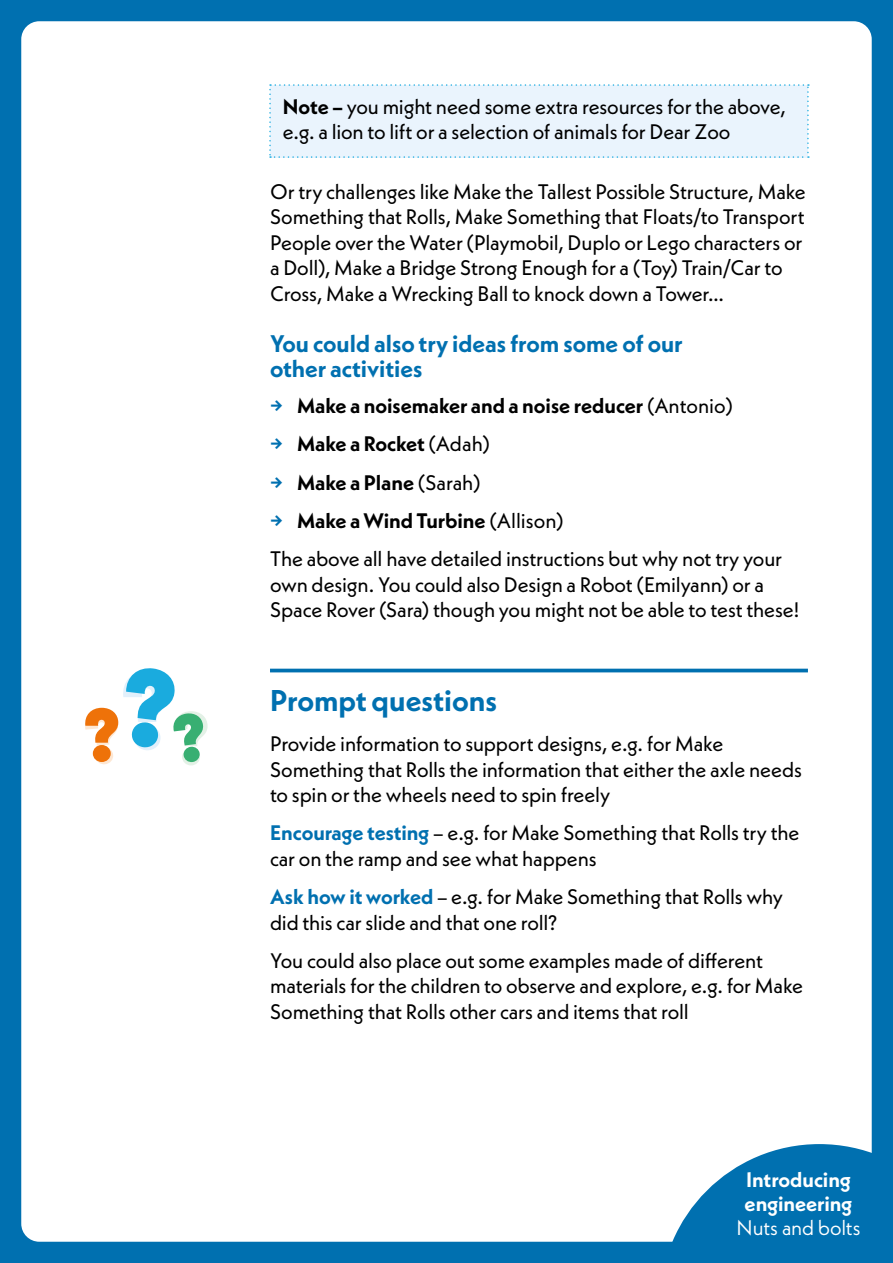
<style>
.page{position:relative;width:893px;height:1263px;background:#0070b0}
.page>*{position:absolute;margin:0;border:0;box-sizing:border-box;transform-origin:0 0}
.t1{font:700 30px "Neue Kabel";color:#0070b0}
.t2{font:700 24px/25.5px "Neue Kabel";color:#0070b0}
.t3{font:21px/25.5px "Neue Kabel";letter-spacing:-.01em;color:#000}
.t4{font:700 21px "Neue Kabel";color:#000}
.t5{font:700 21px/24px "Neue Kabel";letter-spacing:-.005em;color:#fff}
.t6{font:21px "Neue Kabel";letter-spacing:-.005em;color:#fff}
.s1{font-weight:700}
.s2{color:#0070b0}
.s3{font-weight:400}
.s4{font-weight:700;color:#0070b0}
</style>
<div class="page">
<div style="left:21px;top:21px;width:851px;height:1221px;background:#fff;border-radius:18px"></div>
<div style="left:269px;top:84px;width:540px;height:74px;background:#eaf4fd"></div>
<hr style="left:270px;top:669px;width:538px;height:3px;background:#0070b0">
<svg style="left:660px;top:1144px;width:212px;height:98px"></svg>
<svg style="left:85px;top:668px;width:123px;height:97px"></svg>
<p class="t3" style="left:283px;top:93px;width:505px"><span class="s1">Note –</span> you might need some extra resources for the above, e.g. a lion to lift or a selection of animals for Dear Zoo</p>
<p class="t3" style="left:270px;top:178px;width:537px">Or try challenges like Make the Tallest Possible Structure, Make Something that Rolls, Make Something that Floats/to Transport People over the Water (Playmobil, Duplo or Lego characters or a Doll), Make a Bridge Strong Enough for a (Toy) Train/Car to Cross, Make a Wrecking Ball to knock down a Tower…</p>
<p class="t2" style="left:270px;top:330px;width:414px">You could also try ideas from some of our other activities</p>
<p class="t4" style="left:270px;top:392px;width:464px"><span class="s2">→</span> Make a noisemaker and a noise reducer <span class="s3">(Antonio)</span></p>
<p class="t4" style="left:270px;top:431px;width:222px"><span class="s2">→</span> Make a Rocket <span class="s3">(Adah)</span></p>
<p class="t4" style="left:270px;top:469px;width:212px"><span class="s2">→</span> Make a Plane <span class="s3">(Sarah)</span></p>
<p class="t3" style="left:270px;top:501px;width:513px;line-height:38.2px"><span class="s4">→</span> <span class="s1">Make a Wind Turbine</span> (Allison)<br>The above all have detailed instructions but why not try your</p>
<p class="t3" style="left:270px;top:571px;width:531px">own design. You could also Design a Robot (Emilyann) or a<br>Space Rover (Sara) though you might not be able to test these!</p>
<h1 class="t1" style="left:270px;top:681px;width:228px">Prompt questions</h1>
<p class="t3" style="left:270px;top:731px;width:533px">Provide information to support designs, e.g. for Make<br>Something that Rolls the information that either the axle needs to spin or the wheels need to spin freely</p>
<p class="t3" style="left:270px;top:820px;width:531px"><span class="s4">Encourage testing</span> – e.g. for Make Something that Rolls try the car on the ramp and see what happens</p>
<p class="t3" style="left:270px;top:884px;width:515px"><span class="s4">Ask how it worked</span> – e.g. for Make Something that Rolls why did this car slide and that one roll?</p>
<p class="t3" style="left:270px;top:947px;width:535px">You could also place out some examples made of different materials for the children to observe and explore, e.g. for Make<br>Something that Rolls other cars and items that roll</p>
<p class="t5" style="left:745px;top:1168px;width:109px">Introducing engineering</p>
<p class="t6" style="left:736px;top:1214px;width:126px">Nuts and bolts</p>
</div>
